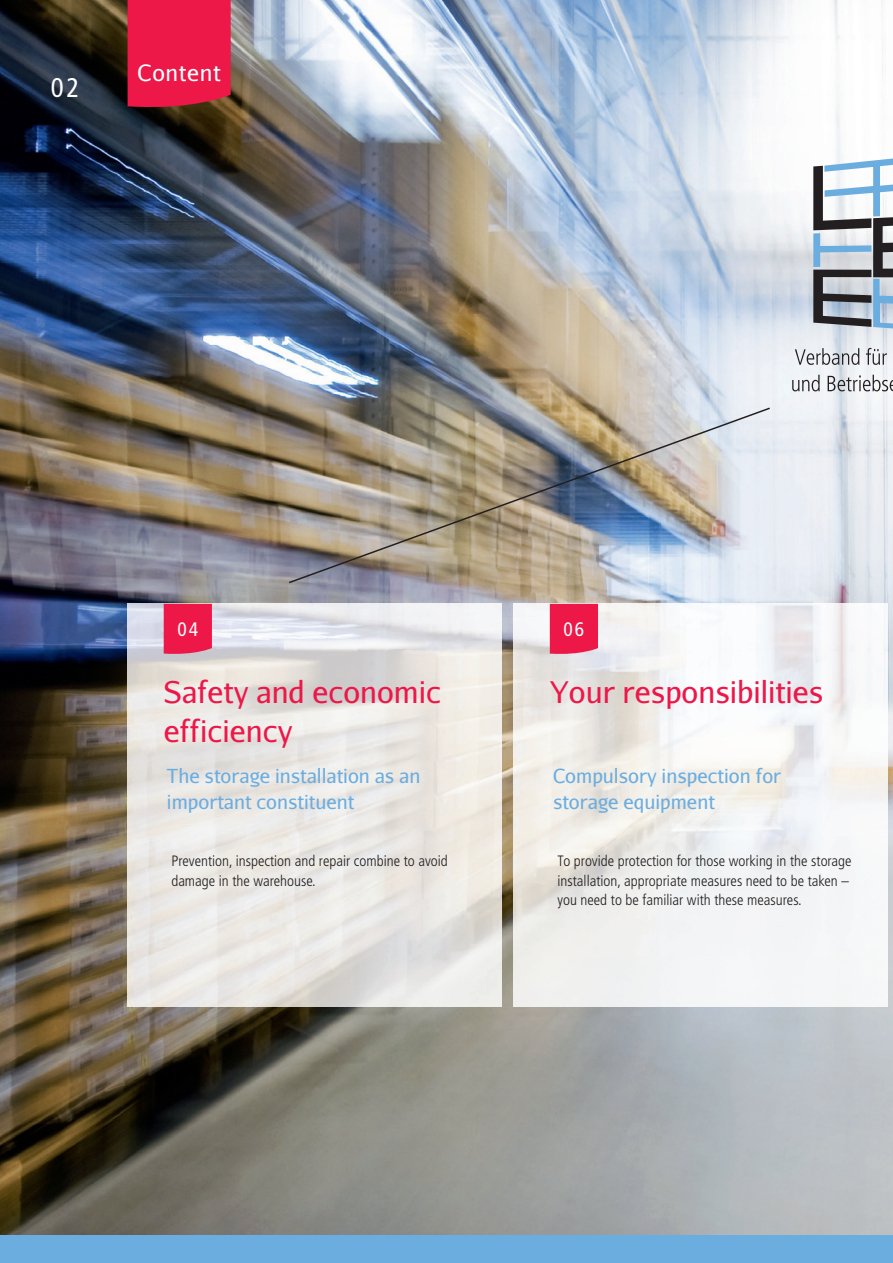
<style>
.page{position:relative;width:893px;height:1263px;background:#fff}
.page>*{position:absolute;margin:0;border:0;box-sizing:border-box;transform-origin:0 0}
.t1{font:30px/39px "Aurulent Sans";color:#ed1748}
.t2{font:condensed 27px "Frutiger";color:#fff}
.t3{font:22.5px "Aurulent Sans";letter-spacing:.03em;color:#fff}
.t4{font:19.5px/25.5px "Aurulent Sans";color:#6caddf}
.t5{font:condensed 19.5px "Frutiger";color:#fff}
.t6{font:300 condensed 15px/19.5px "Frutiger";color:#231f20}
</style>
<div class="page">
<img style="left:0;top:0;width:893px;height:1235px">
<img style="left:128px;top:604px;width:374px;height:403px">
<img style="left:514px;top:604px;width:374px;height:403px">
<svg style="left:164px;top:604px;width:48px;height:51px;background:#eb204e"></svg>
<div style="left:550px;top:604px;width:48px;height:51px;background:#ed1748"></div>
<div style="left:0;top:1235px;width:893px;height:28px;background:#6caddf"></div>
<svg style="left:813px;top:153px;width:80px;height:179px"></svg>
<svg style="left:792px;top:348px;width:101px;height:48px"></svg>
<img style="left:287px;top:406px;width:485px;height:178px">
<svg style="left:128px;top:0;width:103px;height:111px;background:#e21945"></svg>
<h2 class="t2" style="left:51px;top:72px;width:30px">02</h2>
<h3 class="t3" style="left:137px;top:58px;width:85px">Content</h3>
<h3 class="t5" style="left:177px;top:618px;width:22px">04</h3>
<h3 class="t5" style="left:564px;top:618px;width:22px">06</h3>
<h1 class="t1" style="left:164px;top:672px;width:279px">Safety and economic efficiency</h1>
<h1 class="t1" style="left:550px;top:672px;width:275px">Your responsibilities</h1>
<h3 class="t4" style="left:167px;top:763px;width:255px">The storage installation as an important constituent</h3>
<h3 class="t4" style="left:553px;top:763px;width:230px">Compulsory inspection for storage equipment</h3>
<p class="t6" style="left:171px;top:851px;width:278px">Prevention, inspection and repair combine to avoid damage in the warehouse.</p>
<p class="t6" style="left:557px;top:851px;width:295px">To provide protection for those working in the storage installation, appropriate measures need to be taken – you need to be familiar with these measures.</p>
</div>
